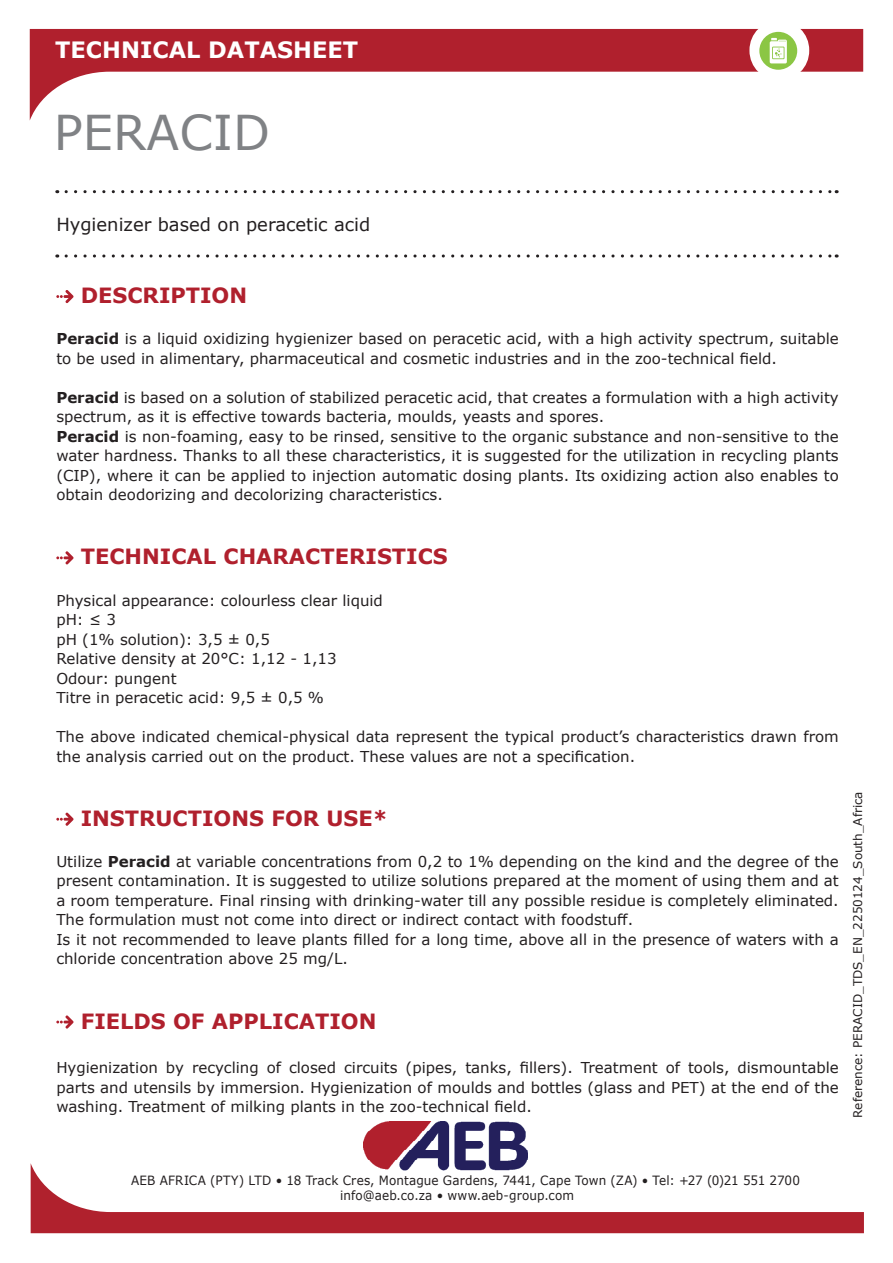
<style>
.page{position:relative;width:893px;height:1263px;background:#fff}
.page>*{position:absolute;margin:0;border:0;box-sizing:border-box;transform-origin:0 0}
.t1{font:48px "Verdana";color:#808285}
.t2{font:700 22.5px "Verdana";color:#fff}
.t3{font:700 21px "Verdana";color:#b0202d}
.t4{font:18px "Verdana";color:#231f20}
.t5{font:15px/19.5px "Verdana";color:#231f20}
.t6{font:12.75px/15.3px "Verdana";letter-spacing:.01em;color:#231f20;scale:.94 1}
.t7{font:12px "Verdana";color:#231f20}
.s1{font-weight:700}
</style>
<div class="page">
<svg style="left:30px;top:29px;width:833px;height:91px"></svg>
<svg style="left:31px;top:1164px;width:833px;height:69px"></svg>
<svg style="left:66px;top:190px;width:771px;height:3px"></svg>
<svg style="left:66px;top:254px;width:771px;height:4px"></svg>
<div style="left:749px;top:20px;width:60px;height:61px;background:#fff;border-radius:30px"></div>
<div style="left:759px;top:32px;width:38px;height:38px;background:#8bc644;border-radius:50%"></div>
<svg style="left:770px;top:38px;width:17px;height:25px"></svg>
<svg style="left:56px;top:290px;width:18px;height:13px"></svg>
<svg style="left:56px;top:551px;width:18px;height:13px"></svg>
<svg style="left:56px;top:813px;width:18px;height:13px"></svg>
<svg style="left:56px;top:1015px;width:18px;height:13px"></svg>
<img style="left:363px;top:1121px;width:165px;height:49px">
<h2 class="t2" style="left:55px;top:34px;width:304px">TECHNICAL DATASHEET</h2>
<h1 class="t1" style="left:54px;top:100px;width:218px">PERACID</h1>
<p class="t4" style="left:56px;top:212px;width:316px">Hygienizer based on peracetic acid</p>
<h3 class="t3" style="left:81px;top:281px;width:168px">DESCRIPTION</h3>
<p class="t5" style="left:56px;top:329px;width:784px"><span class="s1">Peracid</span> is a liquid oxidizing hygienizer based on peracetic acid, with a high activity spectrum, suitable to be used in alimentary, pharmaceutical and cosmetic industries and in the zoo-technical field.</p>
<p class="t5" style="left:56px;top:387px;width:784px"><span class="s1">Peracid</span> is based on a solution of stabilized peracetic acid, that creates a formulation with a high activity spectrum, as it is effective towards bacteria, moulds, yeasts and spores.<br><span class="s1">Peracid</span> is non-foaming, easy to be rinsed, sensitive to the organic substance and non-sensitive to the water hardness. Thanks to all these characteristics, it is suggested for the utilization in recycling plants (CIP), where it can be applied to injection automatic dosing plants. Its oxidizing action also enables to obtain deodorizing and decolorizing characteristics.</p>
<h3 class="t3" style="left:81px;top:542px;width:369px">TECHNICAL CHARACTERISTICS</h3>
<p class="t5" style="left:56px;top:590px;width:328px">Physical appearance: colourless clear liquid pH: ≤ 3<br>pH (1% solution): 3,5 ± 0,5<br>Relative density at 20°C: 1,12 - 1,13<br>Odour: pungent<br>Titre in peracetic acid: 9,5 ± 0,5 %</p>
<p class="t5" style="left:56px;top:727px;width:784px">The above indicated chemical-physical data represent the typical product’s characteristics drawn from the analysis carried out on the product. These values are not a specification.</p>
<h3 class="t3" style="left:81px;top:803px;width:308px">INSTRUCTIONS FOR USE*</h3>
<p class="t5" style="left:56px;top:851px;width:784px">Utilize <span class="s1">Peracid</span> at variable concentrations from 0,2 to 1% depending on the kind and the degree of the present contamination. It is suggested to utilize solutions prepared at the moment of using them and at a room temperature. Final rinsing with drinking-water till any possible residue is completely eliminated.<br>The formulation must not come into direct or indirect contact with foodstuff.<br>Is it not recommended to leave plants filled for a long time, above all in the presence of waters with a chloride concentration above 25 mg/L.</p>
<h3 class="t3" style="left:81px;top:1006px;width:297px">FIELDS OF APPLICATION</h3>
<p class="t5" style="left:56px;top:1058px;width:784px;text-align:justify">Hygienization by recycling of closed circuits (pipes, tanks, fillers). Treatment of tools, dismountable parts and utensils by immersion. Hygienization of moulds and bottles (glass and PET) at the end of the washing. Treatment of milking plants in the zoo-technical field.</p>
<p class="t7" style="left:850px;top:1117px;width:328px;rotate:-90deg">Reference: PERACID_TDS_EN_2250124_South_Africa</p>
<p class="t6" style="left:340px;top:1173px;width:491px;text-indent:-209px">AEB AFRICA (PTY) LTD • 18 Track Cres, Montague Gardens, 7441, Cape Town (ZA) • Tel: +27 (0)21 551 2700 info@aeb.co.za • www.aeb-group.com</p>
</div>
